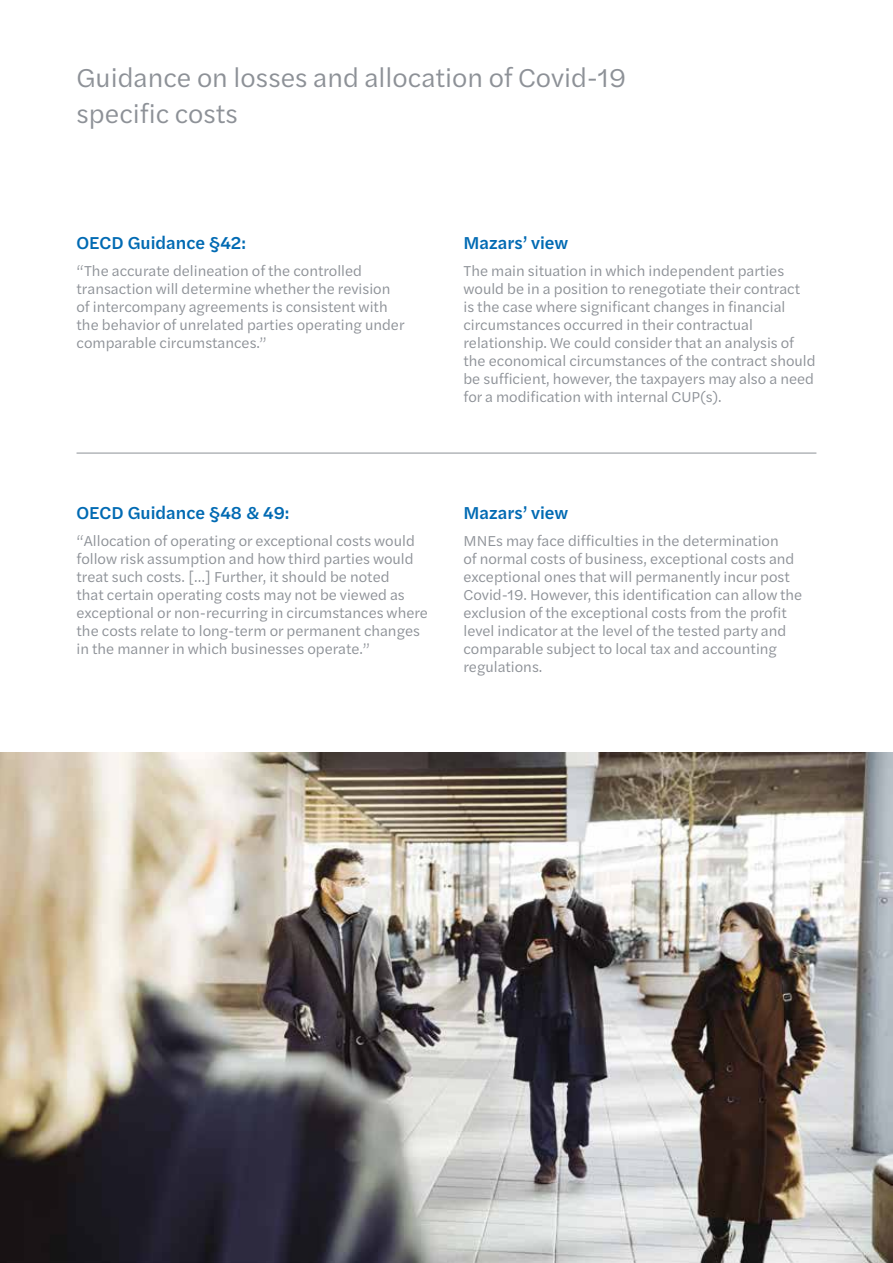
<style>
.page{position:relative;width:893px;height:1263px;background:#fff}
.page>*{position:absolute;margin:0;border:0;box-sizing:border-box;transform-origin:0 0}
.t1{font:27px/36px "Halyard Text";color:#8d9197}
.t2{font:500 18px "Halyard Text";color:#006ab3}
.t3{font:15px/18px "Halyard Text";color:#8d9197}
</style>
<div class="page">
<img style="left:0;top:753px;width:893px;height:510px">
<hr style="left:77px;top:453px;width:739px;height:1px;background:#8d9197">
<h1 class="t1" style="left:77px;top:59px;width:551px">Guidance on losses and allocation of Covid-19 specific costs</h1>
<p class="t2" style="left:77px;top:230px;width:171px">OECD Guidance §42:</p>
<p class="t3" style="left:77px;top:261px;width:330px">“The accurate delineation of the controlled transaction will determine whether the revision of intercompany agreements is consistent with the behavior of unrelated parties operating under comparable circumstances.”</p>
<p class="t2" style="left:463px;top:230px;width:106px">Mazars’ view</p>
<p class="t3" style="left:463px;top:261px;width:354px">The main situation in which independent parties would be in a position to renegotiate their contract<br>is the case where significant changes in financial circumstances occurred in their contractual relationship. We could consider that an analysis of the economical circumstances of the contract should be sufficient, however, the taxpayers may also a need for a modification with internal CUP(s).</p>
<p class="t2" style="left:77px;top:500px;width:214px">OECD Guidance §48 &amp; 49:</p>
<p class="t3" style="left:77px;top:531px;width:353px">“Allocation of operating or exceptional costs would follow risk assumption and how third parties would treat such costs. […] Further, it should be noted<br>that certain operating costs may not be viewed as exceptional or non-recurring in circumstances where the costs relate to long-term or permanent changes in the manner in which businesses operate.”</p>
<p class="t2" style="left:463px;top:500px;width:106px">Mazars’ view</p>
<p class="t3" style="left:463px;top:531px;width:340px">MNEs may face difficulties in the determination<br>of normal costs of business, exceptional costs and exceptional ones that will permanently incur post Covid-19. However, this identification can allow the exclusion of the exceptional costs from the profit level indicator at the level of the tested party and comparable subject to local tax and accounting regulations.</p>
</div>
